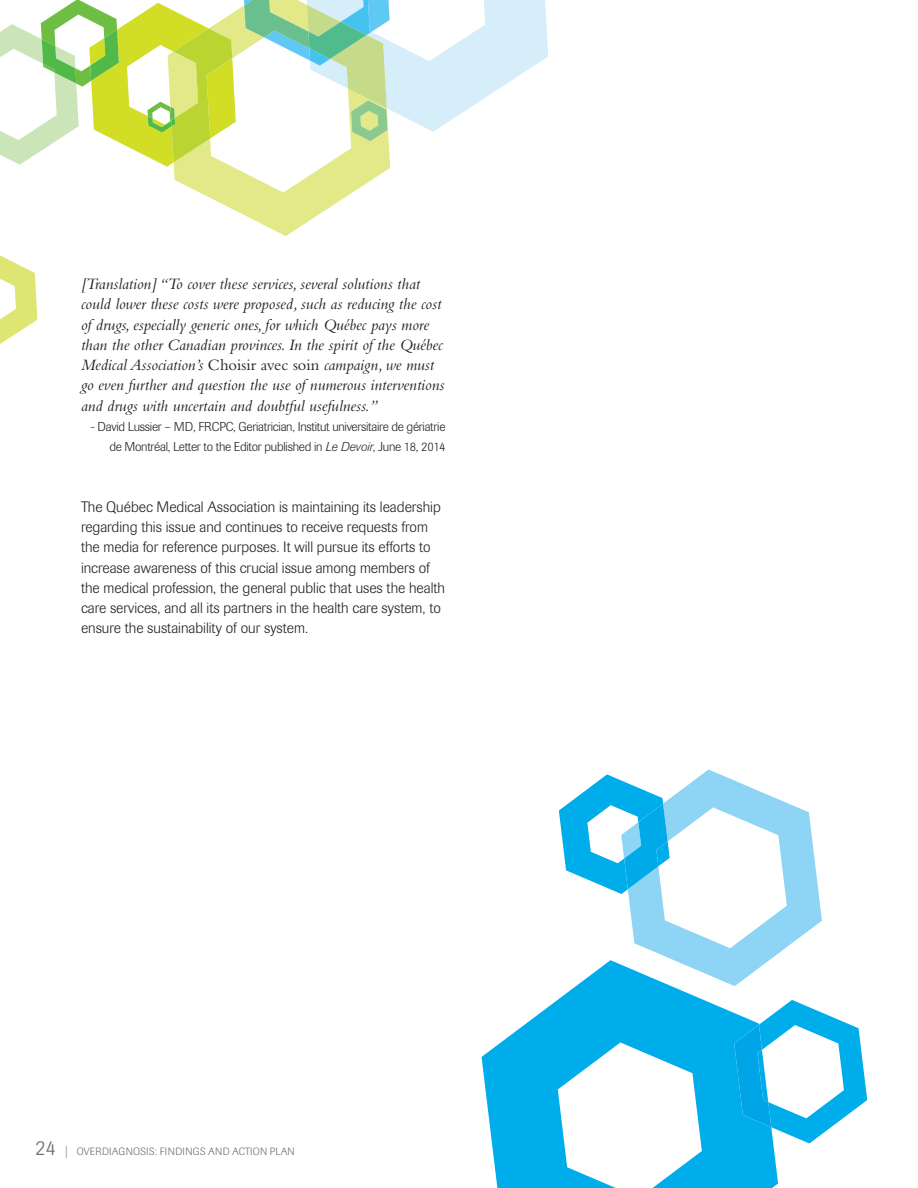
<style>
.page{position:relative;width:918px;height:1188px;background:#fff}
.page>*{position:absolute;margin:0;border:0;box-sizing:border-box;transform-origin:0 0}
.texte{font:italic 16.5px/20.2px "Bembo";color:#231f20}
.texte-2{font:300 15px/20.2px "Imago";color:#231f20}
.texte-3{font:300 12.75px/20.2px "Imago";letter-spacing:-.02em;color:#231f20;text-align:right}
.t1{font:300 10.5px "Imago";letter-spacing:.02em;color:#6c6d70}
.s1{font-style:normal}
.s2{font-style:italic}
.s3{font-size:21px}
.s4{font-size:12px}
</style>
<div class="page">
<svg style="left:173px;top:5px;width:217px;height:231px"></svg>
<svg style="left:244px;top:0;width:304px;height:141px"></svg>
<svg style="left:0;top:255px;width:37px;height:89px"></svg>
<svg style="left:0;top:0;width:236px;height:167px"></svg>
<svg style="left:482px;top:986px;width:296px;height:202px;fill:#00adeb"></svg>
<svg style="left:734px;top:1000px;width:133px;height:143px"></svg>
<svg style="left:559px;top:770px;width:263px;height:216px"></svg>
<p class="texte" style="left:81px;top:274px;width:365px">[Translation] “To cover these services, several solutions that could lower these costs were proposed, such as reducing the cost of drugs, especially generic ones, for which Québec pays more than the other Canadian provinces. In the spirit of the Québec Medical Association’s <span class="s1">Choisir avec soin</span> campaign, we must go even further and question the use of numerous interventions and drugs with uncertain and doubtful usefulness.”</p>
<p class="texte-3" style="left:90px;top:417px;width:357px">- David Lussier – MD, FRCPC, Geriatrician, Institut universitaire de gériatrie de Montréal, Letter to the Editor published in <span class="s2">Le Devoir</span>, June 18, 2014</p>
<p class="texte-2" style="left:81px;top:497px;width:366px">The Québec Medical Association is maintaining its leadership regarding this issue and continues to receive requests from the media for reference purposes. It will pursue its efforts to increase awareness of this crucial issue among members of the medical profession, the general public that uses the health care services, and all its partners in the health care system, to ensure the sustainability of our system.</p>
<p class="t1" style="left:35px;top:1146px;width:261px"><span class="s3">24</span> <span class="s4">|</span> OVERDIAGNOSIS: FINDINGS AND ACTION PLAN</p>
</div>
